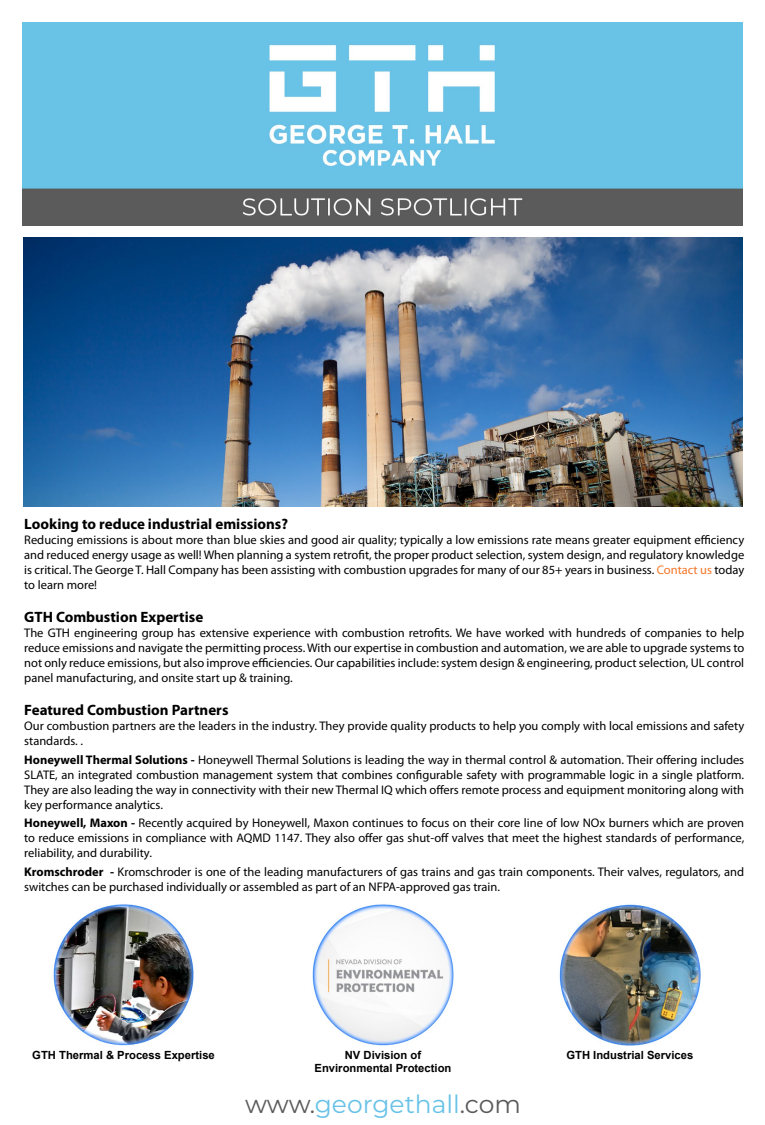
<style>
.page{position:relative;width:765px;height:1125px;background:#fff}
.page>*{position:absolute;margin:0;border:0;box-sizing:border-box;transform-origin:0 0}
.t1{font:25px "Montserrat";color:#68c2e7}
.t2{font:700 15px "Myriad Pro";color:#000}
.t3{font:12.5px/15px "Myriad Pro";color:#000;text-align:justify}
.t4{font:700 11.25px/13.5px "Arial";color:#000;text-align:center}
.s1{color:#f47527}
.s2{font-weight:700}
.s3{color:#5a5a5a}
</style>
<div class="page">
<img style="left:24px;top:238px;width:718px;height:269px">
<img style="left:22px;top:22px;width:721px;height:204px">
<img style="left:53px;top:904px;width:141px;height:142px">
<img style="left:312px;top:904px;width:142px;height:142px">
<img style="left:559px;top:904px;width:142px;height:142px">
<p class="t2" style="left:24px;top:514px;width:265px">Looking to reduce industrial emissions?</p>
<p class="t3" style="left:24px;top:532px;width:722px">Reducing emissions is about more than blue skies and good air quality; typically a low emissions rate means greater equipment efficiency and reduced energy usage as well! When planning a system retrofit, the proper product selection, system design, and regulatory knowledge is critical. The George T. Hall Company has been assisting with combustion upgrades for many of our 85+ years in business. <span class="s1">Contact us</span> today to learn more!</p>
<p class="t2" style="left:24px;top:607px;width:181px">GTH Combustion Expertise</p>
<p class="t3" style="left:24px;top:625px;width:722px">The GTH engineering group has extensive experience with combustion retrofits. We have worked with hundreds of companies to help reduce emissions and navigate the permitting process. With our expertise in combustion and automation, we are able to upgrade systems to not only reduce emissions, but also improve efficiencies. Our capabilities include: system design &amp; engineering, product selection, UL control panel manufacturing, and onsite start up &amp; training.</p>
<p class="t2" style="left:24px;top:700px;width:206px">Featured Combustion Partners</p>
<p class="t3" style="left:24px;top:718px;width:722px">Our combustion partners are the leaders in the industry. They provide quality products to help you comply with local emissions and safety standards. .</p>
<p class="t3" style="left:24px;top:752px;width:722px"><span class="s2">Honeywell Thermal Solutions -</span> Honeywell Thermal Solutions is leading the way in thermal control &amp; automation. Their offering includes SLATE, an integrated combustion management system that combines configurable safety with programmable logic in a single platform.<br>They are also leading the way in connectivity with their new Thermal IQ which offers remote process and equipment monitoring along with key performance analytics.</p>
<p class="t3" style="left:24px;top:815px;width:722px"><span class="s2">Honeywell, Maxon -</span> Recently acquired by Honeywell, Maxon continues to focus on their core line of low NOx burners which are proven to reduce emissions in compliance with AQMD 1147. They also offer gas shut-off valves that meet the highest standards of performance, reliability, and durability.</p>
<p class="t3" style="left:24px;top:864px;width:722px"><span class="s2">Kromschroder -</span> Kromschroder is one of the leading manufacturers of gas trains and gas train components. Their valves, regulators, and switches can be purchased individually or assembled as part of an NFPA-approved gas train.</p>
<p class="t4" style="left:32px;top:1048px;width:184px">GTH Thermal &amp; Process Expertise</p>
<p class="t4" style="left:315px;top:1048px;width:138px">NV Division of<br>Environmental Protection</p>
<p class="t4" style="left:566px;top:1048px;width:128px">GTH Industrial Services</p>
<h1 class="t1" style="left:245px;top:1087px;width:277px"><span class="s3">www.</span>georgethall<span class="s3">.com</span></h1>
</div>
